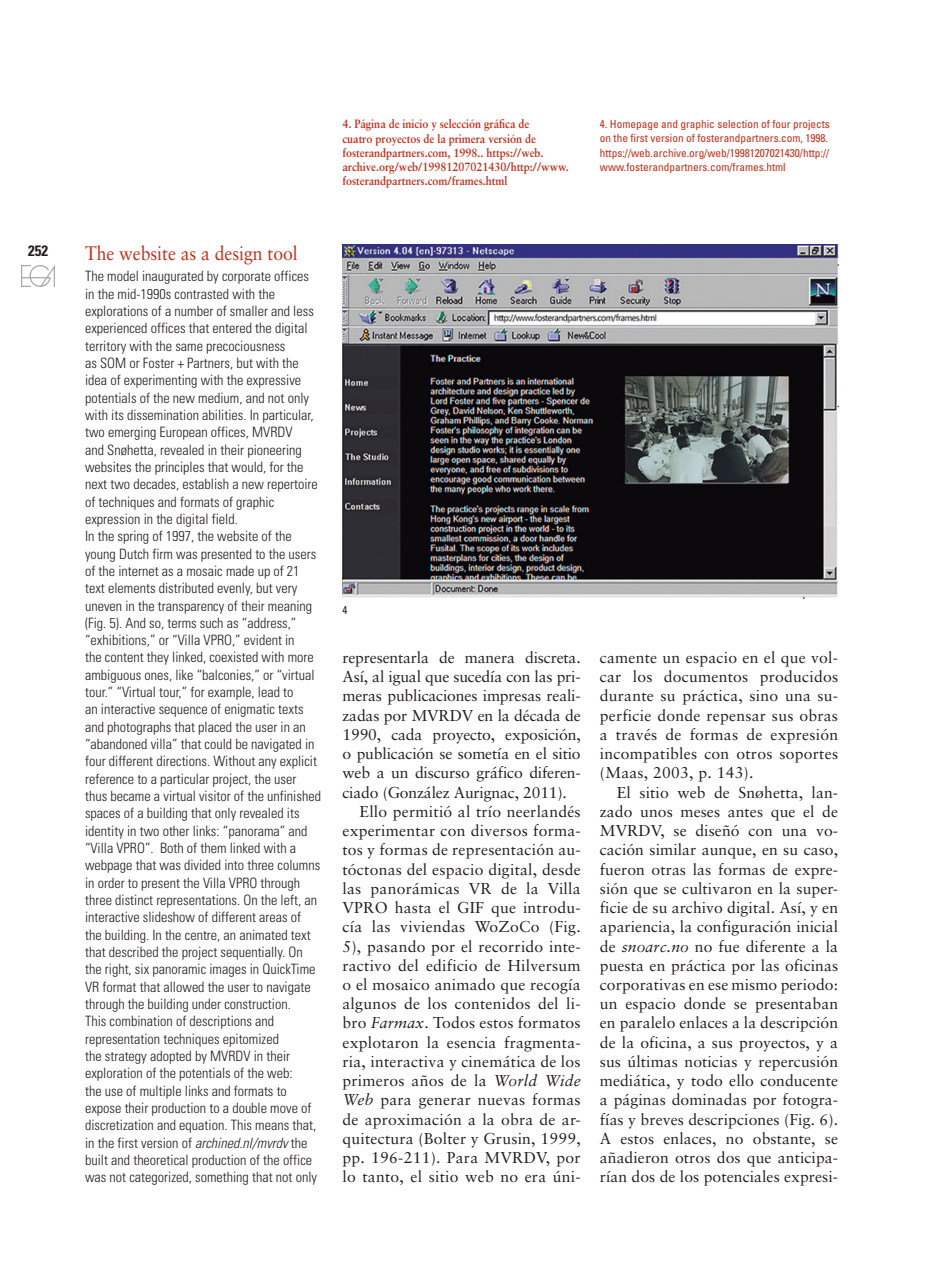
<style>
.page{position:relative;width:936px;height:1276px;background:#fff}
.page>*{position:absolute;margin:0;border:0;box-sizing:border-box;transform-origin:0 0}
.TITULAR_1_INGLES{font:19.5px "Sabon";color:#c02d19;scale:.9 1}
.t1{font:15.75px/19.2px "Sabon";letter-spacing:.01em;color:#231f20;text-align:justify}
.t2{font:700 condensed 15px "Univers";color:#231f20}
.t3{font:300 condensed 14.25px/17.4px "Univers";color:#231f20}
.SUBTITULO_INGLES{font:700 12px/14.2px "Sabon";color:#c02d19;scale:.9 1}
.PIES_DE_FOTO_INGLES{font:condensed 11.25px/14.2px "Univers";color:#c02d19}
.PIES_DE_FOTO_INGLES-2{font:condensed 11.25px "Univers";color:#231f20}
.s1{font-style:italic}
</style>
<div class="page">
<img style="left:22px;top:265px;width:33px;height:21px">
<img style="left:342px;top:245px;width:496px;height:354px">
<p class="t2" style="left:28px;top:242px;width:21px">252</p>
<p class="SUBTITULO_INGLES" style="left:342px;top:117px;width:253px">4. Página de inicio y selección gráfica de<br>cuatro proyectos de la primera versión de fosterandpartners.com, 1998.. https://web. archive.org/web/19981207021430/http://www. fosterandpartners.com/frames.html</p>
<p class="PIES_DE_FOTO_INGLES" style="left:600px;top:117px;width:231px">4. Homepage and graphic selection of four projects on the first version of fosterandpartners.com, 1998. https://web.archive.org/web/19981207021430/http:// www.fosterandpartners.com/frames.html</p>
<p class="TITULAR_1_INGLES" style="left:85px;top:241px;width:238px">The website as a design tool</p>
<p class="t3" style="left:85px;top:267px;width:234px">The model inaugurated by corporate offices in the mid-1990s contrasted with the explorations of a number of smaller and less experienced offices that entered the digital territory with the same precociousness<br>as SOM or Foster + Partners, but with the idea of experimenting with the expressive potentials of the new medium, and not only with its dissemination abilities. In particular, two emerging European offices, MVRDV<br>and Snøhetta, revealed in their pioneering websites the principles that would, for the next two decades, establish a new repertoire of techniques and formats of graphic expression in the digital field.</p>
<p class="t3" style="left:85px;top:527px;width:237px">In the spring of 1997, the website of the young Dutch firm was presented to the users of the internet as a mosaic made up of 21 text elements distributed evenly, but very uneven in the transparency of their meaning (Fig. 5). And so, terms such as “address,” “exhibitions,” or “Villa VPRO,” evident in<br>the content they linked, coexisted with more ambiguous ones, like “balconies,” or “virtual tour.” “Virtual tour,” for example, lead to<br>an interactive sequence of enigmatic texts and photographs that placed the user in an “abandoned villa” that could be navigated in four different directions. Without any explicit reference to a particular project, the user thus became a virtual visitor of the unfinished spaces of a building that only revealed its identity in two other links: “panorama” and “Villa VPRO”. Both of them linked with a webpage that was divided into three columns in order to present the Villa VPRO through three distinct representations. On the left, an interactive slideshow of different areas of the building. In the centre, an animated text that described the project sequentially. On the right, six panoramic images in QuickTime VR format that allowed the user to navigate through the building under construction.</p>
<p class="t3" style="left:85px;top:1012px;width:233px">This combination of descriptions and representation techniques epitomized<br>the strategy adopted by MVRDV in their exploration of the potentials of the web:<br>the use of multiple links and formats to expose their production to a double move of discretization and equation. This means that, in the first version of <span class="s1">archined.nl/mvrdv</span> the built and theoretical production of the office was not categorized, something that not only</p>
<p class="PIES_DE_FOTO_INGLES-2" style="left:342px;top:603px;width:6px">4</p>
<p class="t1" style="left:342px;top:647px;width:240px">representarla de manera discreta.<br>Así, al igual que sucedía con las pri&shy;meras publicaciones impresas reali&shy;zadas por MVRDV en la década de 1990, cada proyecto, exposición, o publicación se sometía en el sitio web a un discurso gráfico diferen&shy;ciado (González Aurignac, 2011).</p>
<p class="t1" style="left:342px;top:801px;width:240px;text-indent:17px">Ello permitió al trío neerlandés experimentar con diversos forma&shy;tos y formas de representación au&shy;tóctonas del espacio digital, desde las panorámicas VR de la Villa VPRO hasta el GIF que introdu&shy;cía las viviendas WoZoCo (Fig.<br>5), pasando por el recorrido inte&shy;ractivo del edificio de Hilversum o el mosaico animado que recogía algunos de los contenidos del li&shy;bro <span class="s1">Farmax</span>. Todos estos formatos explotaron la esencia fragmenta&shy;ria, interactiva y cinemática de los primeros años de la <span class="s1">World Wide Web</span> para generar nuevas formas de aproximación a la obra de ar&shy;quitectura (Bolter y Grusin, 1999, pp. 196-211). Para MVRDV, por lo tanto, el sitio web no era úni-</p>
<p class="t1" style="left:600px;top:647px;width:240px">camente un espacio en el que vol&shy;car los documentos producidos durante su práctica, sino una su&shy;perficie donde repensar sus obras a través de formas de expresión incompatibles con otros soportes (Maas, 2003, p. 143).</p>
<p class="t1" style="left:600px;top:782px;width:240px;text-indent:17px">El sitio web de Snøhetta, lan&shy;zado unos meses antes que el de MVRDV, se diseñó con una vo&shy;cación similar aunque, en su caso, fueron otras las formas de expre&shy;sión que se cultivaron en la super&shy;ficie de su archivo digital. Así, y en apariencia, la configuración inicial de <span class="s1">snoarc.no</span> no fue diferente a la puesta en práctica por las oficinas corporativas en ese mismo periodo: un espacio donde se presentaban en paralelo enlaces a la descripción de la oficina, a sus proyectos, y a sus últimas noticias y repercusión mediática, y todo ello conducente a páginas dominadas por fotogra&shy;fías y breves descripciones (Fig. 6).<br>A estos enlaces, no obstante, se añadieron otros dos que anticipa&shy;rían dos de los potenciales expresi-</p>
</div>
